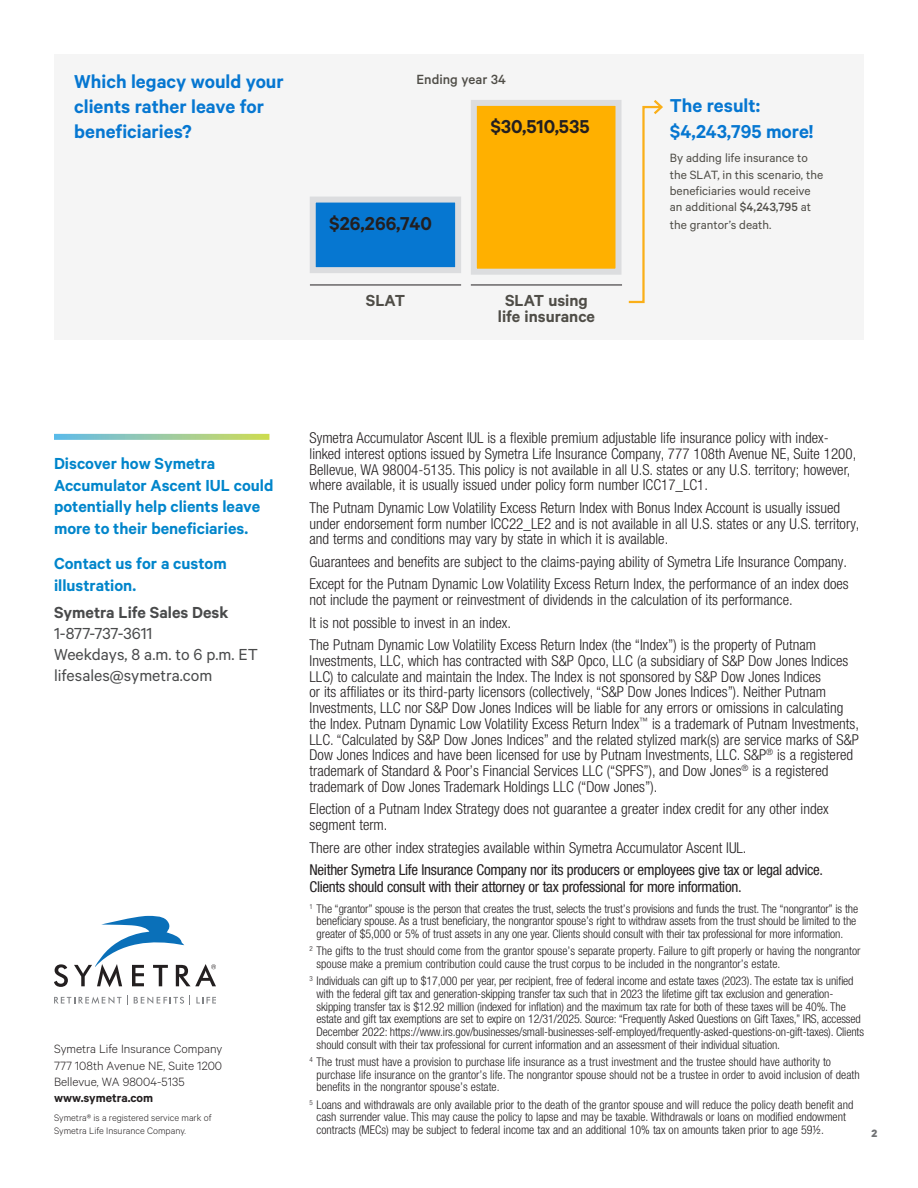
<style>
.page{position:relative;width:918px;height:1188px;background:#fff}
.page>*{position:absolute;margin:0;border:0;box-sizing:border-box;transform-origin:0 0}
.Sidebar{font:600 21px/25.2px "Calibre";color:#0677d1}
.BODY_TEXT{font:600 21px "Calibre";color:#231f20}
.Sidebar_1P{font:600 18px/21.6px "Calibre";color:#0085cb}
.Why_Take_Action_Now{font:18px "Calibre";color:#494a4b}
.SUBTITLE{font:600 18px/16.5px "Calibre";color:#4f4d47;text-align:center}
.Why_Take_Action_Now-2{font:600 18px "Calibre";color:#494a4b}
.Disclosures{font:300 condensed 15px/15.8px "Helvetica Neue LT Pro";color:#231f20}
.Disclosures-2{font:condensed 15px/16.5px "Helvetica Neue LT Pro";letter-spacing:-.02em;color:#231f20}
.SUBTITLE-2{font:500 15px "Calibre";color:#4f4d47}
.t1{font:13.5px/16.2px "Calibre";color:#4f4d47}
.t2{font:300 13.5px/16.2px "Calibre";color:#231f20;text-align:justify}
.t3{font:600 13.5px "Calibre";color:#231f20}
.Footnotes{font:300 condensed 12px/12.8px "Helvetica Neue LT Pro";letter-spacing:-.01em;color:#231f20}
._5a_Footer{font:700 12px "Calibre";color:#717275}
.t4{font:300 10.5px/12.6px "Calibre";color:#231f20}
.s1{font-weight:500}
</style>
<div class="page">
<div style="left:54px;top:54px;width:810px;height:285px;background:#f5f5f5"></div>
<div style="left:313px;top:200px;width:145px;height:70px;background:#0677d1"></div>
<div style="left:310px;top:197px;width:151px;height:76px;border:6px solid #dcdddf"></div>
<div style="left:474px;top:103px;width:145px;height:169px;background:#ffb000"></div>
<div style="left:471px;top:100px;width:151px;height:175px;border:6px solid #dcdddf"></div>
<hr style="left:310px;top:285px;width:151px;height:1px;background:#231f20">
<hr style="left:471px;top:285px;width:151px;height:1px;background:#231f20">
<svg style="left:628px;top:100px;width:35px;height:204px"></svg>
<svg style="left:54px;top:434px;width:215px;height:6px"></svg>
<svg style="left:54px;top:996px;width:74px;height:9px"></svg>
<svg style="left:134px;top:996px;width:56px;height:9px"></svg>
<svg style="left:196px;top:997px;width:20px;height:7px"></svg>
<svg style="left:54px;top:964px;width:14px;height:23px"></svg>
<svg style="left:74px;top:916px;width:142px;height:71px"></svg>
<p class="Sidebar" style="left:74px;top:68px;width:211px">Which legacy would your clients rather leave for beneficiaries?</p>
<p class="SUBTITLE-2" style="left:417px;top:71px;width:91px">Ending year 34</p>
<p class="BODY_TEXT" style="left:329px;top:211px;width:104px">$26,266,740</p>
<p class="BODY_TEXT" style="left:490px;top:114px;width:101px">$30,510,535</p>
<p class="SUBTITLE" style="left:366px;top:291px;width:41px">SLAT</p>
<p class="SUBTITLE" style="left:498px;top:291px;width:99px">SLAT using life insurance</p>
<p class="Sidebar" style="left:670px;top:92px;width:92px">The result:</p>
<p class="Sidebar" style="left:670px;top:118px;width:145px">$4,243,795 more!</p>
<p class="t1" style="left:670px;top:150px;width:155px">By adding life insurance to the SLAT, in this scenario, the beneficiaries would receive an additional <span class="s1">$4,243,795</span> at</p>
<p class="t1" style="left:670px;top:216px;width:103px">the grantor’s death.</p>
<p class="Sidebar_1P" style="left:54px;top:452px;width:221px">Discover how Symetra<br>Accumulator Ascent IUL could potentially help clients leave more to their beneficiaries.</p>
<p class="Sidebar_1P" style="left:54px;top:552px;width:174px">Contact us for a custom illustration.</p>
<p class="Why_Take_Action_Now-2" style="left:54px;top:602px;width:176px">Symetra Life Sales Desk</p>
<p class="Why_Take_Action_Now" style="left:54px;top:623px;width:100px">1-877-737-3611</p>
<p class="Why_Take_Action_Now" style="left:54px;top:644px;width:205px">Weekdays, 8 a.m. to 6 p.m. ET</p>
<p class="Why_Take_Action_Now" style="left:54px;top:665px;width:160px">lifesales@symetra.com</p>
<p class="t2" style="left:54px;top:1041px;width:170px">Symetra Life Insurance Company 777 108th Avenue NE, Suite 1200<br>Bellevue, WA 98004-5135</p>
<p class="t3" style="left:54px;top:1090px;width:101px">www.symetra.com</p>
<p class="t4" style="left:54px;top:1111px;width:159px">Symetra® is a registered service mark of<br>Symetra Life Insurance Company.</p>
<p class="Disclosures" style="left:310px;top:430px;width:548px">Symetra Accumulator Ascent IUL is a flexible premium adjustable life insurance policy with index&shy;linked interest options issued by Symetra Life Insurance Company, 777 108th Avenue NE, Suite 1200, Bellevue, WA 98004-5135. This policy is not available in all U.S. states or any U.S. territory; however, where available, it is usually issued under policy form number ICC17_LC1.</p>
<p class="Disclosures" style="left:310px;top:500px;width:552px">The Putnam Dynamic Low Volatility Excess Return Index with Bonus Index Account is usually issued under endorsement form number ICC22_LE2 and is not available in all U.S. states or any U.S. territory, and terms and conditions may vary by state in which it is available.</p>
<p class="Disclosures" style="left:310px;top:554px;width:539px">Guarantees and benefits are subject to the claims-paying ability of Symetra Life Insurance Company.</p>
<p class="Disclosures" style="left:310px;top:576px;width:541px">Except for the Putnam Dynamic Low Volatility Excess Return Index, the performance of an index does not include the payment or reinvestment of dividends in the calculation of its performance.</p>
<p class="Disclosures" style="left:310px;top:614px;width:203px">It is not possible to invest in an index.</p>
<p class="Disclosures" style="left:310px;top:637px;width:551px">The Putnam Dynamic Low Volatility Excess Return Index (the “Index”) is the property of Putnam Investments, LLC, which has contracted with S&amp;P Opco, LLC (a subsidiary of S&amp;P Dow Jones Indices LLC) to calculate and maintain the Index. The Index is not sponsored by S&amp;P Dow Jones Indices<br>or its affiliates or its third-party licensors (collectively, “S&amp;P Dow Jones Indices”). Neither Putnam Investments, LLC nor S&amp;P Dow Jones Indices will be liable for any errors or omissions in calculating the Index. Putnam Dynamic Low Volatility Excess Return Index<sup>™</sup> is a trademark of Putnam Investments, LLC. “Calculated by S&amp;P Dow Jones Indices” and the related stylized mark(s) are service marks of S&amp;P Dow Jones Indices and have been licensed for use by Putnam Investments, LLC. S&amp;P<sup>®</sup> is a registered trademark of Standard &amp; Poor’s Financial Services LLC (“SPFS”), and Dow Jones<sup>®</sup> is a registered trademark of Dow Jones Trademark Holdings LLC (“Dow Jones”).</p>
<p class="Disclosures" style="left:310px;top:801px;width:521px">Election of a Putnam Index Strategy does not guarantee a greater index credit for any other index segment term.</p>
<p class="Disclosures" style="left:310px;top:839px;width:438px">There are other index strategies available within Symetra Accumulator Ascent IUL.</p>
<p class="Disclosures-2" style="left:310px;top:861px;width:515px">Neither Symetra Life Insurance Company nor its producers or employees give tax or legal advice.<br>Clients should consult with their attorney or tax professional for more information.</p>
<p class="Footnotes" style="left:317px;top:902px;width:543px;text-indent:-7px"><sup>1</sup> The “grantor” spouse is the person that creates the trust, selects the trust’s provisions and funds the trust. The “nongrantor” is the beneficiary spouse. As a trust beneficiary, the nongrantor spouse’s right to withdraw assets from the trust should be limited to the greater of $5,000 or 5% of trust assets in any one year. Clients should consult with their tax professional for more information.</p>
<p class="Footnotes" style="left:317px;top:945px;width:545px;text-indent:-7px"><sup>2</sup> The gifts to the trust should come from the grantor spouse’s separate property. Failure to gift properly or having the nongrantor spouse make a premium contribution could cause the trust corpus to be included in the nongrantor’s estate.</p>
<p class="Footnotes" style="left:317px;top:974px;width:549px;text-indent:-7px"><sup>3</sup> Individuals can gift up to $17,000 per year, per recipient, free of federal income and estate taxes (2023). The estate tax is unified with the federal gift tax and generation-skipping transfer tax such that in 2023 the lifetime gift tax exclusion and generation&shy;skipping transfer tax is $12.92 million (indexed for inflation) and the maximum tax rate for both of these taxes will be 40%. The estate and gift tax exemptions are set to expire on 12/31/2025. Source: “Frequently Asked Questions on Gift Taxes,” IRS, accessed December 2022: https://www.irs.gov/businesses/small-businesses-self-employed/frequently-asked-questions-on-gift-taxes). Clients should consult with their tax professional for current information and an assessment of their individual situation.</p>
<p class="Footnotes" style="left:317px;top:1055px;width:545px;text-indent:-7px"><sup>4</sup> The trust must have a provision to purchase life insurance as a trust investment and the trustee should have authority to purchase life insurance on the grantor’s life. The nongrantor spouse should not be a trustee in order to avoid inclusion of death benefits in the nongrantor spouse’s estate.</p>
<p class="Footnotes" style="left:317px;top:1098px;width:538px;text-indent:-7px"><sup>5</sup> Loans and withdrawals are only available prior to the death of the grantor spouse and will reduce the policy death benefit and cash surrender value. This may cause the policy to lapse and may be taxable. Withdrawals or loans on modified endowment contracts (MECs) may be subject to federal income tax and an additional 10% tax on amounts taken prior to age 59½.</p>
<p class="_5a_Footer" style="left:872px;top:1126px;width:7px">2</p>
</div>
